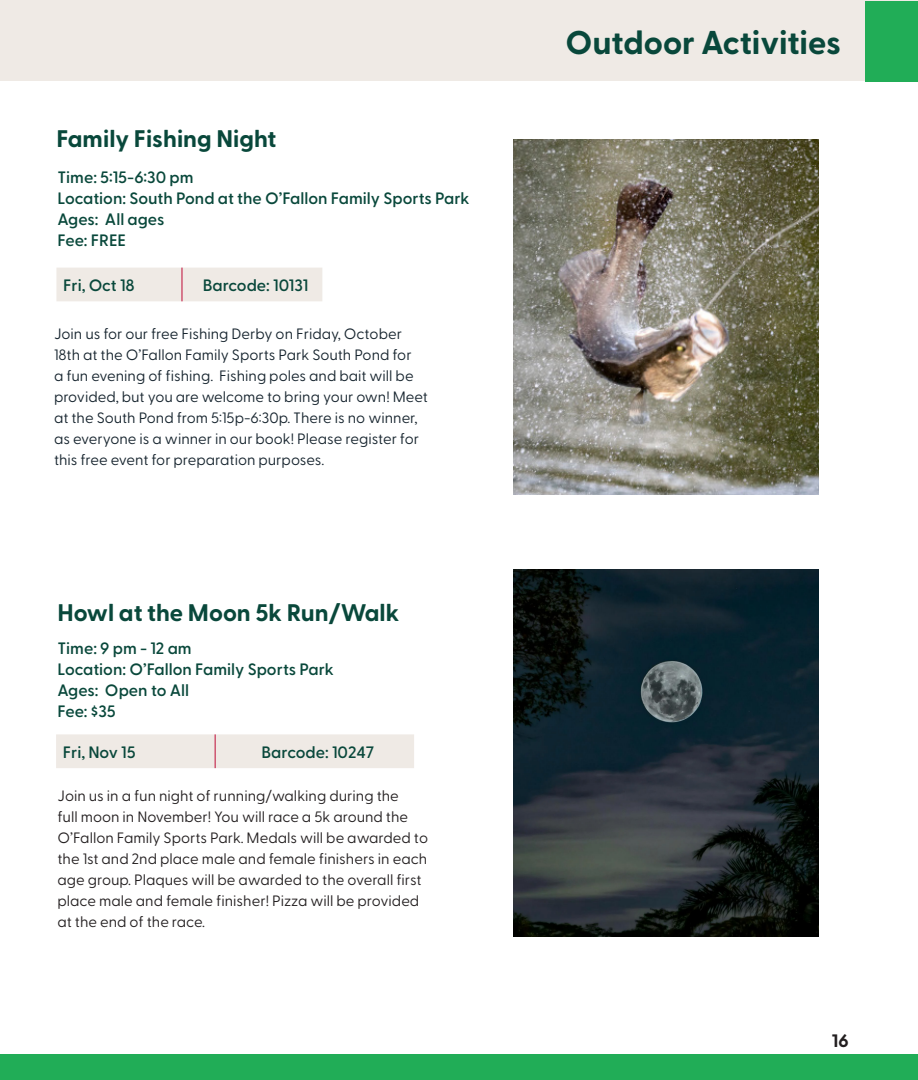
<style>
.page{position:relative;width:918px;height:1080px;background:#fff}
.page>*{position:absolute;margin:0;border:0;box-sizing:border-box;transform-origin:0 0}
.Chapter_Title_-_Align_Center{font:700 33px "Greycliff CF";color:#09483b}
.Paragraph_Style_1{font:700 24px "Greycliff CF";color:#09483b}
.t1{font:700 18px "Greycliff CF";color:#231f20}
.Paragraph_Style_1-2{font:600 16.5px "Greycliff CF";color:#09483b}
.Paragraph_Style_1-3{font:15px/21px "Greycliff CF";color:#16242e}
.Paragraph_Style_1-4{font:15px/21px "Greycliff CF";color:#231f20}
</style>
<div class="page">
<hr style="left:0;top:0;width:2px;height:81px;background:#efeae5">
<div style="left:0;top:1054px;width:918px;height:26px;background:#21ad57"></div>
<div style="left:2px;top:0;width:916px;height:81px;background:#efeae5"></div>
<img style="left:513px;top:140px;width:306px;height:355px">
<div style="left:56px;top:268px;width:266px;height:33px;background:#efeae5"></div>
<hr style="left:181px;top:268px;width:2px;height:33px;background:#c4244a">
<div style="left:56px;top:734px;width:358px;height:34px;background:#efeae5"></div>
<hr style="left:215px;top:734px;width:1px;height:34px;background:#c4244a">
<img style="left:513px;top:570px;width:306px;height:367px">
<div style="left:866px;top:1px;width:52px;height:81px;background:#21ad57"></div>
<p class="Paragraph_Style_1" style="left:56px;top:120px;width:221px">Family Fishing Night</p>
<p class="Paragraph_Style_1-2" style="left:57px;top:164px;width:138px">Time: 5:15-6:30 pm</p>
<p class="Paragraph_Style_1-2" style="left:57px;top:185px;width:414px">Location: South Pond at the O’Fallon Family Sports Park</p>
<p class="Paragraph_Style_1-2" style="left:57px;top:206px;width:109px">Ages: All ages</p>
<p class="Paragraph_Style_1-2" style="left:57px;top:227px;width:70px">Fee: FREE</p>
<p class="Paragraph_Style_1-2" style="left:63px;top:273px;width:73px">Fri, Oct 18</p>
<p class="Paragraph_Style_1-2" style="left:203px;top:273px;width:107px">Barcode: 10131</p>
<p class="Paragraph_Style_1-3" style="left:54px;top:322px;width:376px">Join us for our free Fishing Derby on Friday, October 18th at the O’Fallon Family Sports Park South Pond for<br>a fun evening of fishing. Fishing poles and bait will be provided, but you are welcome to bring your own! Meet at the South Pond from 5:15p-6:30p. There is no winner, as everyone is a winner in our book! Please register for this free event for preparation purposes.</p>
<p class="Paragraph_Style_1" style="left:57px;top:594px;width:343px">Howl at the Moon 5k Run/Walk</p>
<p class="Paragraph_Style_1-2" style="left:57px;top:636px;width:136px">Time: 9 pm - 12 am</p>
<p class="Paragraph_Style_1-2" style="left:57px;top:657px;width:278px">Location: O’Fallon Family Sports Park</p>
<p class="Paragraph_Style_1-2" style="left:57px;top:678px;width:133px">Ages: Open to All</p>
<p class="Paragraph_Style_1-2" style="left:57px;top:699px;width:60px">Fee: $35</p>
<p class="Paragraph_Style_1-2" style="left:63px;top:740px;width:74px">Fri, Nov 15</p>
<p class="Paragraph_Style_1-2" style="left:262px;top:740px;width:114px">Barcode: 10247</p>
<p class="Paragraph_Style_1-4" style="left:57px;top:784px;width:372px">Join us in a fun night of running/walking during the<br>full moon in November! You will race a 5k around the O’Fallon Family Sports Park. Medals will be awarded to the 1st and 2nd place male and female finishers in each age group. Plaques will be awarded to the overall first place male and female finisher! Pizza will be provided at the end of the race.</p>
<p class="Chapter_Title_-_Align_Center" style="left:565px;top:17px;width:277px">Outdoor Activities</p>
<p class="t1" style="left:832px;top:1027px;width:18px">16</p>
</div>
